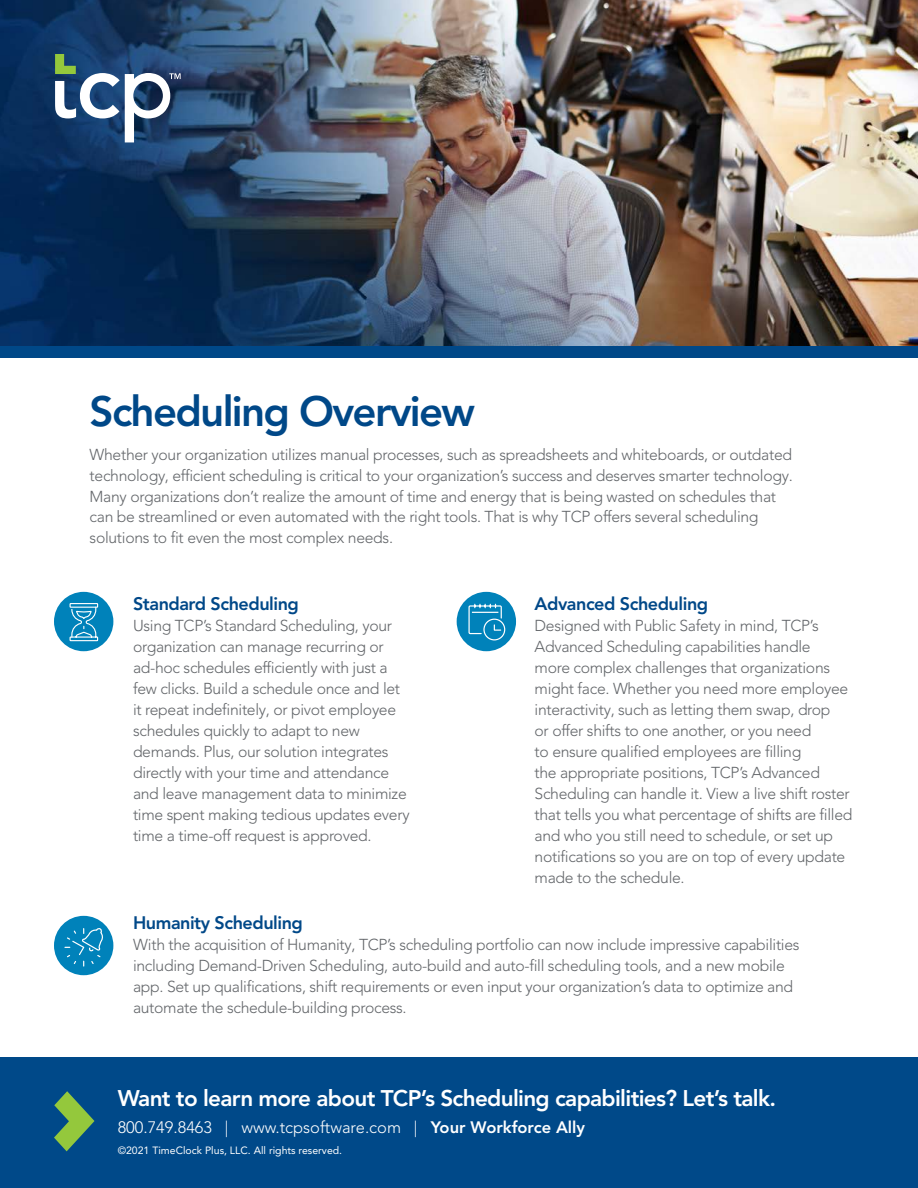
<style>
.page{position:relative;width:918px;height:1188px;background:#fff}
.page>*{position:absolute;margin:0;border:0;box-sizing:border-box;transform-origin:0 0}
.t1{font:800 42px "Avenir LT Pro";letter-spacing:-.04em;color:#004888}
.t2{font:800 22.5px "Avenir LT Pro";letter-spacing:-.03em;color:#fff}
.t3{font:800 18px "Avenir LT Pro";letter-spacing:-.025em;color:#004888}
.t4{font:300 16.5px "Avenir LT Pro";color:#fff}
.t5{font:300 15.75px/21px "Avenir LT Pro";letter-spacing:-.02em;color:#63666a}
.t6{font:10.5px "Avenir LT Pro";color:#fff}
.s1{font-weight:800}
</style>
<div class="page">
<img style="left:0;top:0;width:918px;height:346px">
<div style="left:0;top:346px;width:918px;height:11px;background:#004888"></div>
<div style="left:54px;top:592px;width:59px;height:59px;background:#0082ba;border-radius:50%"></div>
<div style="left:457px;top:592px;width:59px;height:59px;background:#0082ba;border-radius:50%"></div>
<div style="left:54px;top:916px;width:59px;height:59px;background:#0082ba;border-radius:50%"></div>
<svg style="left:55px;top:54px;width:126px;height:88px"></svg>
<div style="left:0;top:1058px;width:918px;height:130px;background:#004989"></div>
<svg style="left:54px;top:1091px;width:41px;height:60px"></svg>
<svg style="left:64px;top:928px;width:41px;height:39px"></svg>
<div style="left:70px;top:603px;width:28px;height:5px;border:1px solid #fff"></div>
<svg style="left:69px;top:606px;width:30px;height:36px"></svg>
<svg style="left:468px;top:603px;width:38px;height:38px"></svg>
<p class="t1" style="left:90px;top:387px;width:387px">Scheduling Overview</p>
<p class="t5" style="left:90px;top:444px;width:705px">Whether your organization utilizes manual processes, such as spreadsheets and whiteboards, or outdated technology, efficient scheduling is critical to your organization’s success and deserves smarter technology.<br>Many organizations don’t realize the amount of time and energy that is being wasted on schedules that can be streamlined or even automated with the right tools. That is why TCP offers several scheduling solutions to fit even the most complex needs.</p>
<p class="t3" style="left:133px;top:593px;width:167px">Standard Scheduling</p>
<p class="t5" style="left:133px;top:615px;width:278px">Using TCP’s Standard Scheduling, your organization can manage recurring or ad-hoc schedules efficiently with just a few clicks. Build a schedule once and let it repeat indefinitely, or pivot employee schedules quickly to adapt to new demands. Plus, our solution integrates directly with your time and attendance and leave management data to minimize time spent making tedious updates every time a time-off request is approved.</p>
<p class="t3" style="left:535px;top:593px;width:175px">Advanced Scheduling</p>
<p class="t5" style="left:535px;top:615px;width:319px">Designed with Public Safety in mind, TCP’s Advanced Scheduling capabilities handle<br>more complex challenges that organizations might face. Whether you need more employee interactivity, such as letting them swap, drop<br>or offer shifts to one another, or you need<br>to ensure qualified employees are filling<br>the appropriate positions, TCP’s Advanced Scheduling can handle it. View a live shift roster that tells you what percentage of shifts are filled and who you still need to schedule, or set up notifications so you are on top of every update made to the schedule.</p>
<p class="t3" style="left:133px;top:913px;width:171px">Humanity Scheduling</p>
<p class="t5" style="left:133px;top:935px;width:668px">With the acquisition of Humanity, TCP’s scheduling portfolio can now include impressive capabilities including Demand-Driven Scheduling, auto-build and auto-fill scheduling tools, and a new mobile app. Set up qualifications, shift requirements or even input your organization’s data to optimize and automate the schedule-building process.</p>
<p class="t2" style="left:118px;top:1085px;width:660px">Want to learn more about TCP’s Scheduling capabilities? Let’s talk.</p>
<p class="t4" style="left:118px;top:1117px;width:469px">800.749.8463 | www.tcpsoftware.com | <span class="s1">Your Workforce Ally</span></p>
<p class="t6" style="left:118px;top:1144px;width:226px">©2021 TimeClock Plus, LLC. All rights reserved.</p>
</div>
